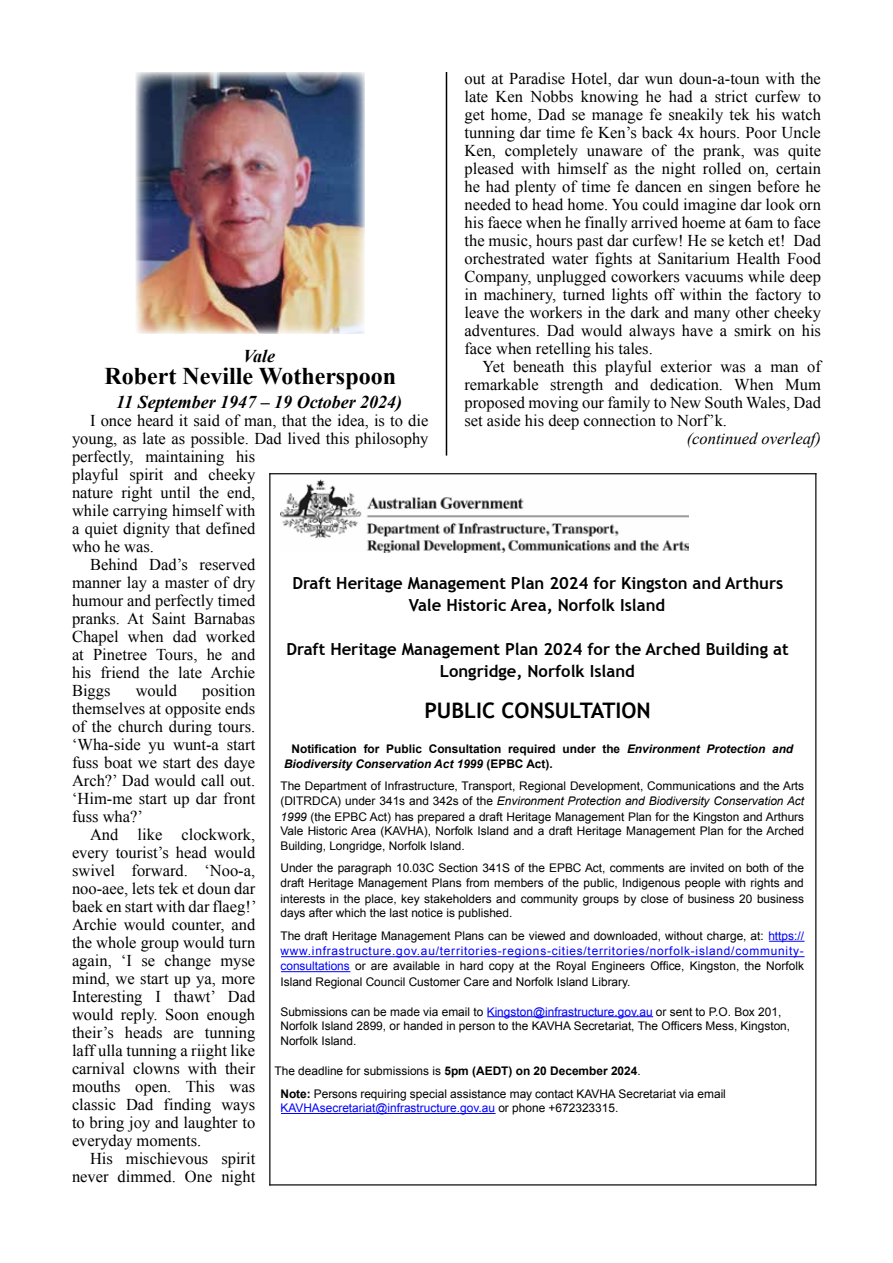
<style>
.page{position:relative;width:893px;height:1263px;background:#fff}
.page>*{position:absolute;margin:0;border:0;box-sizing:border-box;transform-origin:0 0}
.t1{font:700 24px "Times New Roman";color:#000}
.t2{font:700 21.45px "Trebuchet MS";color:#000}
.t3{font:italic 700 18px "Times New Roman";color:#000}
.t4{font:700 16.65px/22.6px "Trebuchet MS";color:#000;text-align:center}
.t5{font:16.5px/18px "Times New Roman";color:#000;text-align:justify}
.t6{font:italic 16.5px "Times New Roman";color:#000}
.t7{font:11.85px/15.5px "Arial";color:#000}
.t8{font:700 11.85px/15.5px "Arial";color:#000}
.t9{font:11.85px "Arial";color:#00f}
.s1{font-style:italic}
.s2{color:#00f}
.s3{font-weight:700}
.s4{color:#000}
</style>
<div class="page">
<img style="left:136px;top:72px;width:229px;height:262px">
<hr style="left:269px;top:473px;width:1px;height:712px;background:#000">
<hr style="left:815px;top:473px;width:1px;height:712px;background:#000">
<hr style="left:269px;top:473px;width:547px;height:1px;background:#000">
<hr style="left:269px;top:1184px;width:547px;height:1px;background:#000">
<hr style="left:769px;top:941px;width:35px;height:1px;background:#00f">
<hr style="left:281px;top:956px;width:523px;height:1px;background:#00f">
<hr style="left:281px;top:971px;width:69px;height:1px;background:#00f">
<hr style="left:487px;top:1016px;width:166px;height:1px;background:#00f">
<hr style="left:281px;top:1113px;width:215px;height:1px;background:#00f">
<img style="left:281px;top:479px;width:407px;height:74px">
<hr style="left:446px;top:72px;width:1px;height:384px;background:#000">
<p class="t5" style="left:464px;top:69px;width:358px">out at Paradise Hotel, dar wun doun-a-toun with the late Ken Nobbs knowing he had a strict curfew to get home, Dad se manage fe sneakily tek his watch tunning dar time fe Ken’s back 4x hours. Poor Uncle Ken, completely unaware of the prank, was quite pleased with himself as the night rolled on, certain he had plenty of time fe dancen en singen before he needed to head home. You could imagine dar look orn his faece when he finally arrived hoeme at 6am to face the music, hours past dar curfew! He se ketch et! Dad orchestrated water fights at Sanitarium Health Food Company, unplugged coworkers vacuums while deep in machinery, turned lights off within the factory to leave the workers in the dark and many other cheeky adventures. Dad would always have a smirk on his face when retelling his tales.</p>
<p class="t5" style="left:464px;top:357px;width:358px;text-indent:18px">Yet beneath this playful exterior was a man of remarkable strength and dedication. When Mum proposed moving our family to New South Wales, Dad set aside his deep connection to Norf’k.</p>
<p class="t6" style="left:687px;top:427px;width:136px">(continued overleaf)</p>
<p class="t3" style="left:243px;top:343px;width:34px">Vale</p>
<h1 class="t1" style="left:104px;top:359px;width:293px">Robert Neville Wotherspoon</h1>
<p class="t3" style="left:116px;top:389px;width:287px">11 September 1947 – 19 October 2024)</p>
<p class="t5" style="left:90px;top:411px;width:340px">I once heard it said of man, that the idea, is to die</p>
<p class="t5" style="left:72px;top:429px;width:358px">young, as late as possible. Dad lived this philosophy</p>
<p class="t5" style="left:72px;top:447px;width:185px">perfectly, maintaining his</p>
<p class="t5" style="left:72px;top:465px;width:185px">playful spirit and cheeky</p>
<p class="t5" style="left:72px;top:483px;width:185px">nature right until the end,</p>
<p class="t5" style="left:72px;top:501px;width:185px">while carrying himself with</p>
<p class="t5" style="left:72px;top:519px;width:185px">a quiet dignity that defined</p>
<p class="t5" style="left:72px;top:537px;width:84px">who he was.</p>
<p class="t5" style="left:90px;top:555px;width:167px">Behind Dad’s reserved</p>
<p class="t5" style="left:72px;top:573px;width:185px">manner lay a master of dry</p>
<p class="t5" style="left:72px;top:591px;width:185px">humour and perfectly timed</p>
<p class="t5" style="left:72px;top:609px;width:185px">pranks. At Saint Barnabas</p>
<p class="t5" style="left:72px;top:627px;width:185px">Chapel when dad worked</p>
<p class="t5" style="left:72px;top:645px;width:185px">at Pinetree Tours, he and</p>
<p class="t5" style="left:72px;top:663px;width:185px">his friend the late Archie</p>
<p class="t5" style="left:72px;top:681px;width:40px">Biggs</p>
<p class="t5" style="left:136px;top:681px;width:43px">would</p>
<p class="t4" style="left:292px;top:571px;width:492px">Draft Heritage Management Plan 2024 for Kingston and Arthurs<br>Vale Historic Area, Norfolk Island</p>
<p class="t4" style="left:286px;top:638px;width:504px;line-height:21.5px">Draft Heritage Management Plan 2024 for the Arched Building at<br>Longridge, Norfolk Island</p>
<h2 class="t2" style="left:424px;top:697px;width:228px">PUBLIC CONSULTATION</h2>
<p class="t8" style="left:284px;top:741px;width:511px;text-indent:7px">Notification for Public Consultation required under the <span class="s1">Environment Protection and<br>Biodiversity Conservation Act 1999</span> (EPBC Act).</p>
<p class="t7" style="left:280px;top:778px;width:525px;text-align:justify">The Department of Infrastructure, Transport, Regional Development, Communications and the Arts (DITRDCA) under 341s and 342s of the <span class="s1">Environment Protection and Biodiversity Conservation Act 1999</span> (the EPBC Act) has prepared a draft Heritage Management Plan for the Kingston and Arthurs</p>
<p class="t7" style="left:280px;top:823px;width:525px">Vale Historic Area (KAVHA), Norfolk Island and a draft Heritage Management Plan for the Arched<br>Building, Longridge, Norfolk Island.</p>
<p class="t7" style="left:280px;top:860px;width:525px;text-align:justify">Under the paragraph 10.03C Section 341S of the EPBC Act, comments are invited on both of the draft Heritage Management Plans from members of the public, Indigenous people with rights and interests in the place, key stakeholders and community groups by close of business 20 business</p>
<p class="t7" style="left:280px;top:901px;width:525px;line-height:22.6px">days after which the last notice is published.<br>The draft Heritage Management Plans can be viewed and downloaded, without charge, at: <span class="s2">https://</span></p>
<p class="t7" style="left:280px;top:943px;width:525px;text-align:justify"><span class="s2">www.infrastructure.gov.au/territories-regions-cities/territories/norfolk-island/community&shy;consultations</span> or are available in hard copy at the Royal Engineers Office, Kingston, the Norfolk Island Regional Council Customer Care and Norfolk Island Library.</p>
<p class="t7" style="left:280px;top:1004px;width:511px;line-height:14.2px">Submissions can be made via email to <span class="s2">Kingston@infrastructure.gov.au</span> or sent to P.O. Box 201,<br>Norfolk Island 2899, or handed in person to the KAVHA Secretariat, The Officers Mess, Kingston,</p>
<p class="t7" style="left:280px;top:1033px;width:78px">Norfolk Island.</p>
<p class="t7" style="left:280px;top:1060px;width:447px;line-height:22.6px;text-indent:-6px">The deadline for submissions is <span class="s3">5pm (AEDT) on 20 December 2024</span>.<br><span class="s3">Note:</span> Persons requiring special assistance may contact KAVHA Secretariat via email</p>
<p class="t9" style="left:280px;top:1100px;width:339px">KAVHAsecretariat@infrastructure.gov.au <span class="s4">or phone +672323315.</span></p>
<p class="t5" style="left:72px;top:681px;width:185px;text-indent:130px">position themselves at opposite ends of the church during tours. ‘Wha-side yu wunt-a start fuss boat we start des daye Arch?’ Dad would call out. ‘Him-me start up dar front fuss wha?’</p>
<p class="t5" style="left:72px;top:825px;width:186px;text-indent:18px">And like clockwork, every tourist’s head would swivel forward. ‘Noo-a, noo-aee, lets tek et doun dar baek en start with dar flaeg!’ Archie would counter, and the whole group would turn again, ‘I se change myse mind, we start up ya, more Interesting I thawt’ Dad would reply. Soon enough their’s heads are tunning laff ulla tunning a riight like carnival clowns with their mouths open. This was classic Dad finding ways to bring joy and laughter to everyday moments.</p>
<p class="t5" style="left:72px;top:1149px;width:185px;text-align:right">His mischievous spirit never dimmed. One night</p>
</div>
